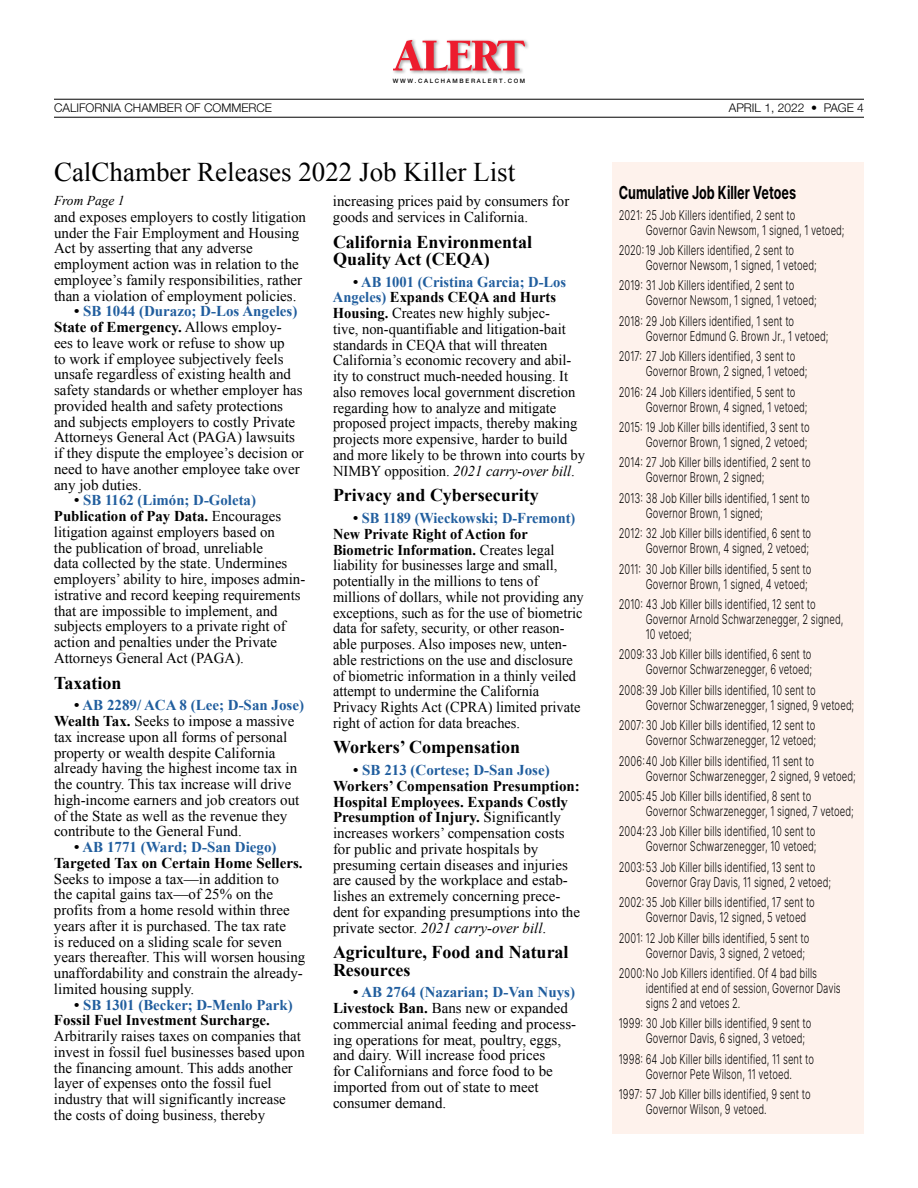
<style>
.page{position:relative;width:918px;height:1188px;background:#fff}
.page>*{position:absolute;margin:0;border:0;box-sizing:border-box;transform-origin:0 0}
.t1{font:27px "Times New Roman";color:#000}
.t2{font:700 18px/17.2px "Times New Roman";color:#000}
.t3{font:700 18px "Inter";color:#000;scale:.7 1}
.t4{font:15px/15.8px "Times New Roman";color:#000}
.t5{font:15px/15.8px "Times New Roman";color:#000;scale:.96 1}
.t6{font:700 15px/15.8px "Times New Roman";color:#000;text-align:center}
.t7{font:300 13.5px/15px "Inter";letter-spacing:.01em;color:#000;scale:.7 1}
.t8{font:italic 13.5px "Times New Roman";color:#000}
.t9{font:300 12px "Helvetica Neue";color:#000}
.t10{font:500 6px "Helvetica Neue";letter-spacing:.28em;color:#000}
.s1{font-weight:700}
.s2{font-weight:700;color:#215e9e}
.s3{font-style:italic}
.s4{color:#215e9e}
</style>
<div class="page">
<hr style="left:54px;top:99px;width:810px;height:1px;background:#000">
<hr style="left:54px;top:117px;width:810px;height:1px;background:#000">
<div style="left:392px;top:38px;width:137px;height:37px;background:#000;opacity:.4"></div>
<svg style="left:393px;top:40px;width:133px;height:30px"></svg>
<div style="left:612px;top:162px;width:252px;height:972px;background:#fef2ec"></div>
<p class="t10" style="left:393px;top:77px;width:134px">WWW.CALCHAMBERALERT.COM</p>
<p class="t9" style="left:54px;top:101px;width:220px">CALIFORNIA CHAMBER OF COMMERCE</p>
<p class="t9" style="left:729px;top:101px;width:137px">APRIL 1, 2022 • PAGE 4</p>
<h1 class="t1" style="left:54px;top:154px;width:463px">CalChamber Releases 2022 Job Killer List</h1>
<p class="t8" style="left:54px;top:191px;width:72px">From Page 1</p>
<p class="t4" style="left:333px;top:193px;width:238px">increasing prices paid by consumers for goods and services in California.</p>
<p class="t2" style="left:333px;top:233px;width:201px">California Environmental<br>Quality Act (CEQA)</p>
<p class="t4" style="left:333px;top:273px;width:254px;text-indent:20px"><span class="s1">•</span> <span class="s2">AB 1001 (Cristina Garcia; D-Los Angeles)</span> <span class="s1">Expands CEQA and Hurts Housing.</span> Creates new highly subjec-<br>tive, non-quantifiable and litigation-bait standards in CEQA that will threaten California’s economic recovery and abil&shy;ity to construct much-needed housing. It also removes local government discretion regarding how to analyze and mitigate proposed project impacts, thereby making projects more expensive, harder to build and more likely to be thrown into courts by NIMBY opposition. <span class="s3">2021 carry-over bill</span>.</p>
<p class="t2" style="left:333px;top:486px;width:207px">Privacy and Cybersecurity</p>
<p class="t5" style="left:333px;top:510px;width:263px;text-indent:20px"><span class="s1">•</span> <span class="s2">SB 1189 (Wieckowski; D-Fremont)<br></span><span class="s1">New Private Right of Action for Biometric Information.</span> Creates legal liability for businesses large and small, potentially in the millions to tens of millions of dollars, while not providing any exceptions, such as for the use of biometric data for safety, security, or other reason&shy;able purposes. Also imposes new, unten&shy;able restrictions on the use and disclosure of biometric information in a thinly veiled attempt to undermine the California Privacy Rights Act (CPRA) limited private right of action for data breaches.</p>
<p class="t2" style="left:333px;top:738px;width:189px">Workers’ Compensation</p>
<p class="t4" style="left:333px;top:762px;width:249px;text-indent:20px"><span class="s1">•</span> <span class="s2">SB 213 (Cortese; D-San Jose)<br></span><span class="s1">Workers’ Compensation Presumption:<br>Hospital Employees. Expands Costly Presumption of Injury.</span> Significantly increases workers’ compensation costs for public and private hospitals by presuming certain diseases and injuries are caused by the workplace and estab&shy;lishes an extremely concerning prece&shy;dent for expanding presumptions into the private sector. <span class="s3">2021 carry-over bill</span>.</p>
<p class="t2" style="left:333px;top:943px;width:237px">Agriculture, Food and Natural<br>Resources</p>
<p class="t4" style="left:333px;top:984px;width:245px;text-indent:20px"><span class="s1">•</span> <span class="s2">AB 2764 (Nazarian; D-Van Nuys)<br></span><span class="s1">Livestock Ban.</span> Bans new or expanded commercial animal feeding and process&shy;ing operations for meat, poultry, eggs, and dairy. Will increase food prices<br>for Californians and force food to be imported from out of state to meet consumer demand.</p>
<p class="t4" style="left:54px;top:209px;width:254px">and exposes employers to costly litigation under the Fair Employment and Housing Act by asserting that any adverse employment action was in relation to the employee’s family responsibilities, rather than a violation of employment policies.</p>
<p class="t4" style="left:54px;top:303px;width:251px;text-indent:20px"><span class="s1">•</span> <span class="s2">SB 1044 (Durazo; D-Los Angeles)<br></span><span class="s1">State of Emergency.</span> Allows employ&shy;ees to leave work or refuse to show up<br>to work if employee subjectively feels unsafe regardless of existing health and safety standards or whether employer has provided health and safety protections and subjects employers to costly Private Attorneys General Act (PAGA) lawsuits if they dispute the employee’s decision or need to have another employee take over any job duties.</p>
<p class="t4" style="left:54px;top:492px;width:253px;text-indent:20px"><span class="s1">•</span> <span class="s2">SB 1162 (Limón; D-Goleta)<br></span><span class="s1">Publication of Pay Data.</span> Encourages litigation against employers based on<br>the publication of broad, unreliable<br>data collected by the state. Undermines employers’ ability to hire, imposes admin&shy;istrative and record keeping requirements that are impossible to implement, and subjects employers to a private right of action and penalties under the Private Attorneys General Act (PAGA).</p>
<p class="t2" style="left:54px;top:673px;width:69px">Taxation</p>
<p class="t4" style="left:54px;top:697px;width:252px;text-indent:20px"><span class="s1">•</span> <span class="s2">AB 2289/ ACA 8 (Lee; D-San Jose)<br></span><span class="s1">Wealth Tax.</span> Seeks to impose a massive tax increase upon all forms of personal property or wealth despite California already having the highest income tax in the country. This tax increase will drive high-income earners and job creators out of the State as well as the revenue they contribute to the General Fund.</p>
<p class="t6" style="left:54px;top:839px;width:250px">• <span class="s4">AB 1771 (Ward; D-San Diego)<br></span>Targeted Tax on Certain Home Sellers.</p>
<p class="t4" style="left:54px;top:870px;width:253px">Seeks to impose a tax—in addition to<br>the capital gains tax—of 25% on the profits from a home resold within three years after it is purchased. The tax rate<br>is reduced on a sliding scale for seven years thereafter. This will worsen housing unaffordability and constrain the already&shy;limited housing supply.</p>
<p class="t6" style="left:54px;top:996px;width:240px;text-align:left;text-indent:20px">• <span class="s4">SB 1301 (Becker; D-Menlo Park)<br></span>Fossil Fuel Investment Surcharge.</p>
<p class="t4" style="left:54px;top:1028px;width:252px">Arbitrarily raises taxes on companies that invest in fossil fuel businesses based upon the financing amount. This adds another layer of expenses onto the fossil fuel industry that will significantly increase the costs of doing business, thereby</p>
<p class="t3" style="left:619px;top:180px;width:255px">Cumulative Job Killer Vetoes</p>
<p class="t7" style="left:646px;top:207px;width:286px;text-indent:-27px">2021: 25 Job Killers identified, 2 sent to<br>Governor Gavin Newsom, 1 signed, 1 vetoed;</p>
<p class="t7" style="left:646px;top:242px;width:246px;text-indent:-27px">2020: 19 Job Killers identified, 2 sent to<br>Governor Newsom, 1 signed, 1 vetoed;</p>
<p class="t7" style="left:646px;top:278px;width:246px;text-indent:-27px">2019: 31 Job Killers identified, 2 sent to<br>Governor Newsom, 1 signed, 1 vetoed;</p>
<p class="t7" style="left:646px;top:313px;width:262px;text-indent:-27px">2018: 29 Job Killers identified, 1 sent to<br>Governor Edmund G. Brown Jr., 1 vetoed;</p>
<p class="t7" style="left:646px;top:349px;width:232px;text-indent:-27px">2017: 27 Job Killers identified, 3 sent to<br>Governor Brown, 2 signed, 1 vetoed;</p>
<p class="t7" style="left:646px;top:384px;width:233px;text-indent:-27px">2016: 24 Job Killers identified, 5 sent to<br>Governor Brown, 4 signed, 1 vetoed;</p>
<p class="t7" style="left:619px;top:419px;width:274px;text-align:right">2015: 19 Job Killer bills identified, 3 sent to<br>Governor Brown, 1 signed, 2 vetoed;</p>
<p class="t7" style="left:646px;top:455px;width:237px;text-indent:-27px">2014: 27 Job Killer bills identified, 2 sent to<br>Governor Brown, 2 signed;</p>
<p class="t7" style="left:646px;top:490px;width:236px;text-indent:-27px">2013: 38 Job Killer bills identified, 1 sent to<br>Governor Brown, 1 signed;</p>
<p class="t7" style="left:619px;top:526px;width:276px;text-align:right">2012: 32 Job Killer bills identified, 6 sent to<br>Governor Brown, 4 signed, 2 vetoed;</p>
<p class="t7" style="left:619px;top:561px;width:277px;text-align:right">2011: 30 Job Killer bills identified, 5 sent to<br>Governor Brown, 1 signed, 4 vetoed;</p>
<p class="t7" style="left:646px;top:596px;width:284px;text-indent:-27px">2010: 43 Job Killer bills identified, 12 sent to<br>Governor Arnold Schwarzenegger, 2 signed,<br>10 vetoed;</p>
<p class="t7" style="left:619px;top:647px;width:278px;text-align:right">2009: 33 Job Killer bills identified, 6 sent to<br>Governor Schwarzenegger, 6 vetoed;</p>
<p class="t7" style="left:646px;top:682px;width:299px;text-indent:-27px">2008: 39 Job Killer bills identified, 10 sent to<br>Governor Schwarzenegger, 1 signed, 9 vetoed;</p>
<p class="t7" style="left:619px;top:718px;width:283px;text-align:right">2007: 30 Job Killer bills identified, 12 sent to<br>Governor Schwarzenegger, 12 vetoed;</p>
<p class="t7" style="left:646px;top:753px;width:302px;text-indent:-27px">2006: 40 Job Killer bills identified, 11 sent to<br>Governor Schwarzenegger, 2 signed, 9 vetoed;</p>
<p class="t7" style="left:646px;top:788px;width:299px;text-indent:-27px">2005: 45 Job Killer bills identified, 8 sent to<br>Governor Schwarzenegger, 1 signed, 7 vetoed;</p>
<p class="t7" style="left:619px;top:824px;width:284px;text-align:right">2004: 23 Job Killer bills identified, 10 sent to<br>Governor Schwarzenegger, 10 vetoed;</p>
<p class="t7" style="left:646px;top:859px;width:266px;text-indent:-27px">2003: 53 Job Killer bills identified, 13 sent to<br>Governor Gray Davis, 11 signed, 2 vetoed;</p>
<p class="t7" style="left:646px;top:895px;width:243px;text-indent:-27px">2002: 35 Job Killer bills identified, 17 sent to<br>Governor Davis, 12 signed, 5 vetoed</p>
<p class="t7" style="left:646px;top:930px;width:235px;text-indent:-27px">2001: 12 Job Killer bills identified, 5 sent to<br>Governor Davis, 3 signed, 2 vetoed;</p>
<p class="t7" style="left:646px;top:965px;width:280px;text-indent:-27px">2000: No Job Killers identified. Of 4 bad bills identified at end of session, Governor Davis signs 2 and vetoes 2.</p>
<p class="t7" style="left:646px;top:1016px;width:238px;text-indent:-27px">1999: 30 Job Killer bills identified, 9 sent to<br>Governor Davis, 6 signed, 3 vetoed;</p>
<p class="t7" style="left:619px;top:1051px;width:280px;text-align:center">1998: 64 Job Killer bills identified, 11 sent to<br>Governor Pete Wilson, 11 vetoed.</p>
<p class="t7" style="left:646px;top:1087px;width:237px;text-indent:-27px">1997: 57 Job Killer bills identified, 9 sent to<br>Governor Wilson, 9 vetoed.</p>
</div>
